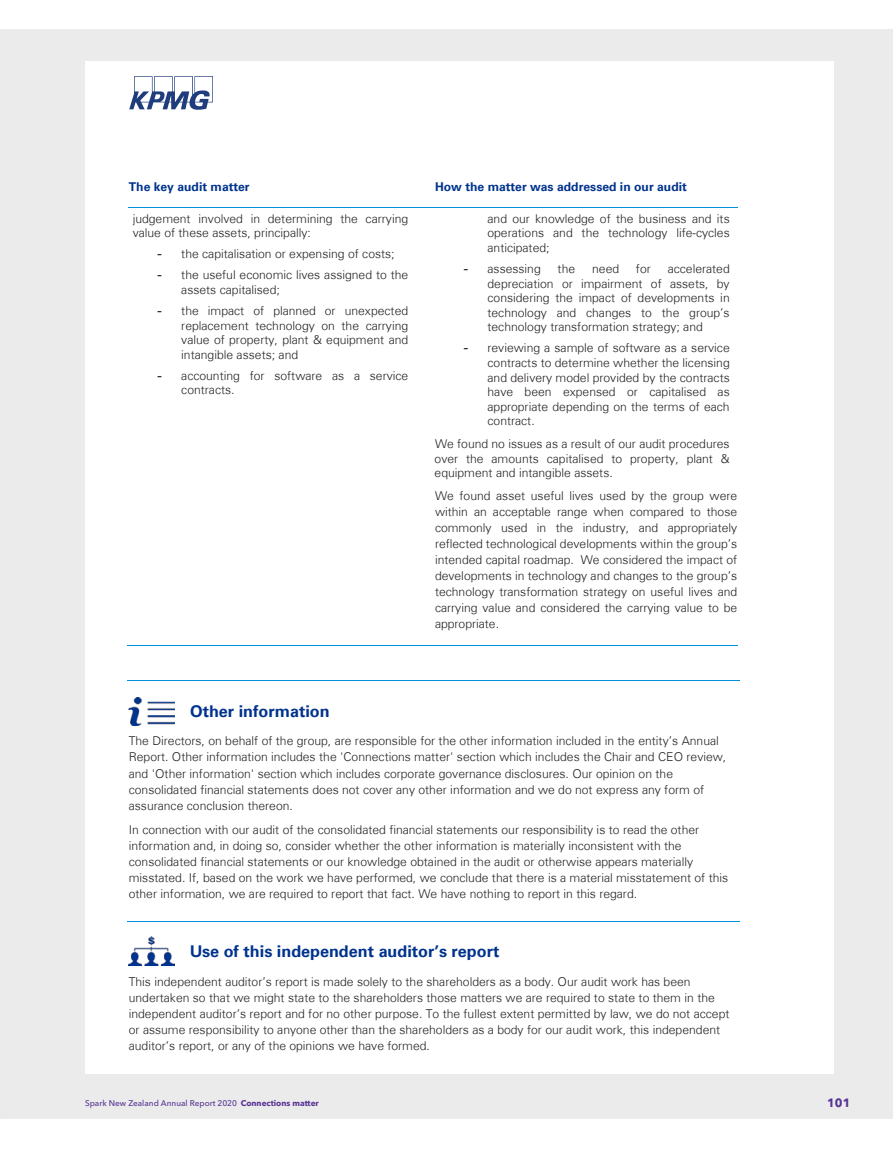
<style>
.page{position:relative;width:893px;height:1149px;background:#fff}
.page>*{position:absolute;margin:0;border:0;box-sizing:border-box;transform-origin:0 0}
.t1{font:700 16.2px "Universfor KPMG";color:#00338d}
.t2{font:300 12.15px/16px "Universfor KPMG";color:#231f20}
.t3{font:300 12.15px "Universfor KPMG";color:#00338d}
.t4{font:700 12px "Avenir Next LT Pro";color:#573393}
.t5{font:500 8.25px "Avenir Next LT Pro";color:#573393}
.s1{font-family:"Times New Roman";font-weight:400;font-size:14.85px}
.s2{font-weight:700}
</style>
<div class="page">
<div style="left:0;top:30px;width:893px;height:1088px;background:#ebebec"></div>
<div style="left:85px;top:61px;width:748px;height:1012px;background:#fff"></div>
<svg style="left:129px;top:76px;width:84px;height:34px"></svg>
<hr style="left:129px;top:207px;width:306px;height:1px;background:#0091da">
<hr style="left:436px;top:207px;width:301px;height:1px;background:#0091da">
<hr style="left:128px;top:644px;width:307px;height:1px;background:#0091da">
<hr style="left:435px;top:644px;width:302px;height:1px;background:#0091da">
<hr style="left:127px;top:680px;width:612px;height:1px;background:#0091da">
<hr style="left:127px;top:921px;width:612px;height:1px;background:#0091da">
<img style="left:129px;top:697px;width:46px;height:28px">
<img style="left:129px;top:936px;width:45px;height:29px">
<p class="t3" style="left:129px;top:179px;width:122px">The key audit matter</p>
<p class="t3" style="left:435px;top:179px;width:253px">How the matter was addressed in our audit</p>
<p class="t2" style="left:133px;top:211px;width:277px;line-height:14.5px">judgement involved in determining the carrying value of these assets, principally:</p>
<p class="t2" style="left:157px;top:246px;width:239px"><span class="s1">-</span> the capitalisation or expensing of costs;</p>
<p class="t2" style="left:181px;top:267px;width:228px;line-height:14.7px;text-indent:-24px"><span class="s1">-</span> the useful economic lives assigned to the assets capitalised;</p>
<p class="t2" style="left:181px;top:303px;width:228px;line-height:14.5px;text-align:justify;text-indent:-24px"><span class="s1">-</span> the impact of planned or unexpected replacement technology on the carrying value of property, plant &amp; equipment and intangible assets; and</p>
<p class="t2" style="left:181px;top:368px;width:228px;line-height:14.7px;text-indent:-24px"><span class="s1">-</span> accounting for software as a service contracts.</p>
<p class="t2" style="left:488px;top:211px;width:244px;line-height:14.5px;text-align:justify">and our knowledge of the business and its operations and the technology life-cycles anticipated;</p>
<p class="t2" style="left:463px;top:260px;width:79px"><span class="s1">-</span> assessing</p>
<p class="t2" style="left:558px;top:260px;width:19px">the</p>
<p class="t2" style="left:592px;top:260px;width:29px">need</p>
<p class="t2" style="left:636px;top:260px;width:16px">for</p>
<p class="t2" style="left:488px;top:261px;width:244px;line-height:14.5px;text-align:justify;text-indent:180px">accelerated depreciation or impairment of assets, by considering the impact of developments in technology and changes to the group’s technology transformation strategy; and</p>
<p class="t2" style="left:488px;top:340px;width:244px;line-height:14.5px;text-align:justify;text-indent:-24px"><span class="s1">-</span> reviewing a sample of software as a service contracts to determine whether the licensing and delivery model provided by the contracts have been expensed or capitalised as appropriate depending on the terms of each contract.</p>
<p class="t2" style="left:435px;top:436px;width:296px;line-height:14.5px;text-align:justify">We found no issues as a result of our audit procedures over the amounts capitalised to property, plant &amp; equipment and intangible assets.</p>
<p class="t2" style="left:435px;top:487px;width:304px;text-align:justify">We found asset useful lives used by the group were within an acceptable range when compared to those commonly used in the industry, and appropriately reflected technological developments within the group’s intended capital roadmap. We considered the impact of developments in technology and changes to the group’s technology transformation strategy on useful lives and carrying value and considered the carrying value to be appropriate.</p>
<h1 class="t1" style="left:190px;top:701px;width:141px">Other information</h1>
<p class="t2" style="left:129px;top:732px;width:599px">The Directors, on behalf of the group, are responsible for the other information included in the entity’s Annual Report. Other information includes the 'Connections matter' section which includes the Chair and CEO review, and 'Other information' section which includes corporate governance disclosures. Our opinion on the consolidated financial statements does not cover any other information and we do not express any form of assurance conclusion thereon.</p>
<p class="t2" style="left:129px;top:821px;width:601px">In connection with our audit of the consolidated financial statements our responsibility is to read the other information and, in doing so, consider whether the other information is materially inconsistent with the consolidated financial statements or our knowledge obtained in the audit or otherwise appears materially misstated. If, based on the work we have performed, we conclude that there is a material misstatement of this other information, we are required to report that fact. We have nothing to report in this regard.</p>
<h1 class="t1" style="left:190px;top:941px;width:311px">Use of this independent auditor’s report</h1>
<p class="t2" style="left:129px;top:972px;width:602px">This independent auditor’s report is made solely to the shareholders as a body. Our audit work has been undertaken so that we might state to the shareholders those matters we are required to state to them in the independent auditor’s report and for no other purpose. To the fullest extent permitted by law, we do not accept or assume responsibility to anyone other than the shareholders as a body for our audit work, this independent auditor’s report, or any of the opinions we have formed.</p>
<p class="t5" style="left:85px;top:1097px;width:235px">Spark New Zealand Annual Report 2020 <span class="s2">Connections matter</span></p>
<p class="t4" style="left:827px;top:1094px;width:25px">101</p>
</div>
